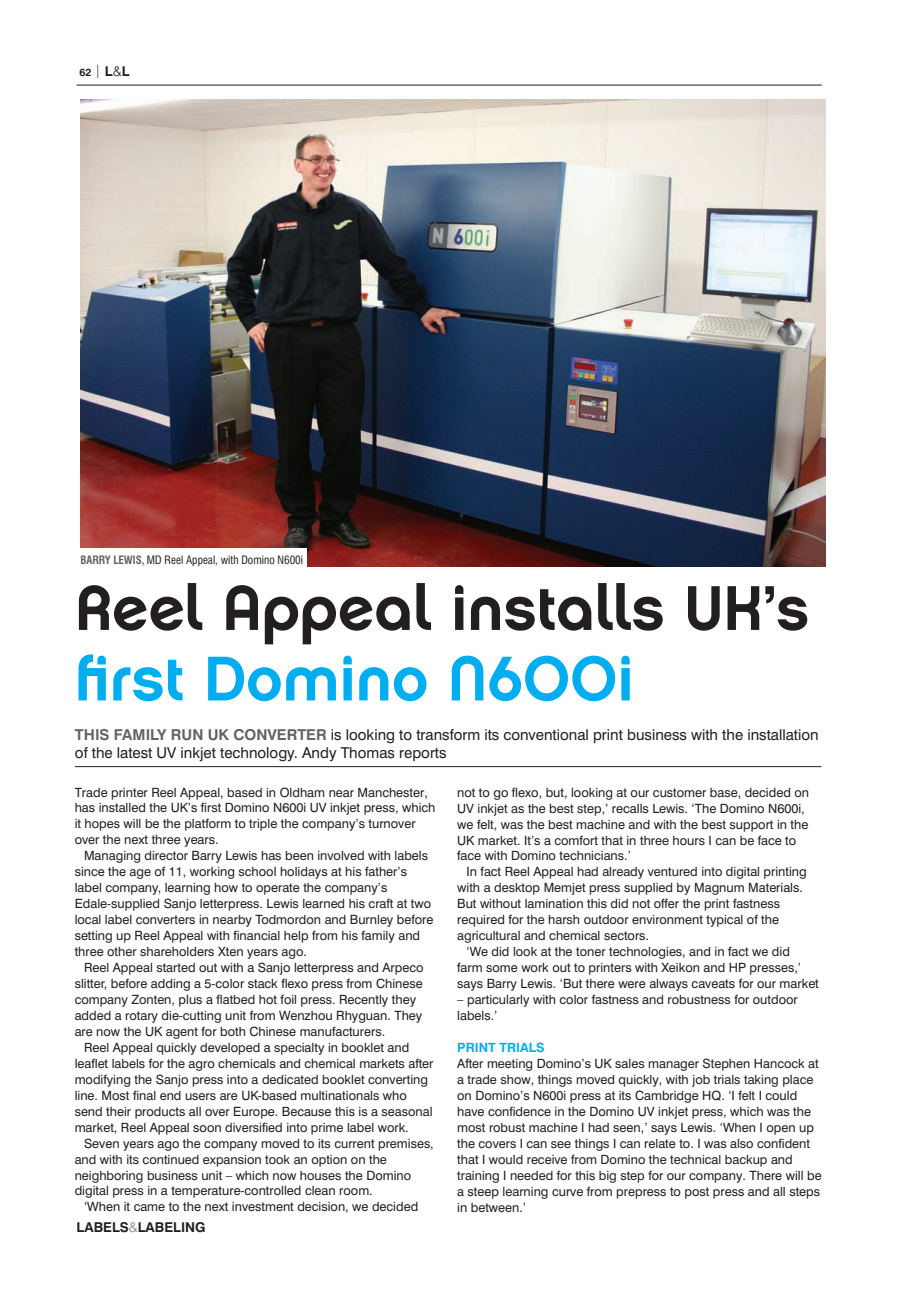
<style>
.page{position:relative;width:919px;height:1289px;background:#fff}
.page>*{position:absolute;margin:0;border:0;box-sizing:border-box;transform-origin:0 0}
.Headline{font:63px/70.5px "Chalet New York Nineteen Seventy";color:#231f20}
.Standfirst{font:15px/18px "Swiss 721 BT";color:#231f20}
.t1{font:700 13.5px "Swiss 721 BT";color:#231f20}
.body_copy{font:12.75px/15.9px "Swiss 721 BT";color:#231f20}
._1st_para{font:12.75px/15.9px "Swiss 721 BT";color:#231f20}
.Subhead{font:700 12.75px "Swiss 721 BT";color:#00aeef}
.Photocapton{font:condensed 11.25px "Swiss 721 BT";color:#231f20}
.t2{font:700 10.5px "Swiss 721 BT";color:#231f20}
.s1{font-weight:300;font-size:13.5px}
.s2{font-size:13.5px}
.s3{font-weight:700;color:#636366}
.s4{font-family:"Chalet New York Nineteen Eighty"}
.s5{color:#00aeef}
.s6{font-family:"Chalet New York Nineteen Eighty";color:#00aeef}
.s7{font-weight:300;color:#808285}
</style>
<div class="page">
<hr style="left:77px;top:85px;width:744px;height:1px;background:#231f20">
<img style="left:80px;top:100px;width:745px;height:466px">
<div style="left:74px;top:548px;width:233px;height:32px;background:#fff"></div>
<hr style="left:75px;top:766px;width:746px;height:1px;background:#231f20">
<p class="t2" style="left:80px;top:66px;width:51px">62 <span class="s1">|</span> <span class="s2">L</span><span class="s1">&amp;</span><span class="s2">L</span></p>
<p class="Photocapton" style="left:81px;top:553px;width:224px"><span class="s3">BARRY LEWIS,</span> MD Reel Appeal, with Domino N600i</p>
<p class="Headline" style="left:75px;top:572px;width:735px">Reel Appeal in<span class="s4">s</span>tall<span class="s4">s</span> UK’<span class="s4">s </span><span class="s5">fir</span><span class="s6">s</span><span class="s5">t Domino N600i</span></p>
<p class="Standfirst" style="left:75px;top:725px;width:745px"><span class="s3">THIS FAMILY RUN UK CONVERTER</span> is looking to transform its conventional print business with the installation of the latest UV inkjet technology. Andy Thomas reports</p>
<p class="_1st_para" style="left:75px;top:784px;width:362px">Trade printer Reel Appeal, based in Oldham near Manchester, has installed the UK’s first Domino N600i UV inkjet press, which it hopes will be the platform to triple the company’s turnover over the next three years.</p>
<p class="body_copy" style="left:75px;top:847px;width:360px;text-indent:9px">Managing director Barry Lewis has been involved with labels since the age of 11, working school holidays at his father’s label company, learning how to operate the company’s Edale-supplied Sanjo letterpress. Lewis learned his craft at two local label converters in nearby Todmordon and Burnley before setting up Reel Appeal with financial help from his family and three other shareholders Xten years ago.</p>
<p class="body_copy" style="left:75px;top:959px;width:350px;text-indent:9px">Reel Appeal started out with a Sanjo letterpress and Arpeco slitter, before adding a 5-color stack flexo press from Chinese company Zonten, plus a flatbed hot foil press. Recently they added a rotary die-cutting unit from Wenzhou Rhyguan. They are now the UK agent for both Chinese manufacturers.</p>
<p class="body_copy" style="left:75px;top:1039px;width:360px;text-indent:9px">Reel Appeal quickly developed a specialty in booklet and leaflet labels for the agro chemicals and chemical markets after modifying the Sanjo press into a dedicated booklet converting line. Most final end users are UK-based multinationals who send their products all over Europe. Because this is a seasonal market, Reel Appeal soon diversified into prime label work.</p>
<p class="body_copy" style="left:75px;top:1134px;width:360px;text-indent:9px">Seven years ago the company moved to its current premises, and with its continued expansion took an option on the neighboring business unit – which now houses the Domino digital press in a temperature-controlled clean room.</p>
<p class="body_copy" style="left:84px;top:1198px;width:335px">‘When it came to the next investment decision, we decided</p>
<p class="t1" style="left:77px;top:1218px;width:131px">LABELS<span class="s7">&amp;</span>LABELING</p>
<p class="body_copy" style="left:457px;top:784px;width:353px">not to go flexo, but, looking at our customer base, decided on UV inkjet as the best step,’ recalls Lewis. ‘The Domino N600i, we felt, was the best machine and with the best support in the UK market. It’s a comfort that in three hours I can be face to face with Domino technicians.’</p>
<p class="body_copy" style="left:457px;top:863px;width:351px;text-indent:9px">In fact Reel Appeal had already ventured into digital printing with a desktop Memjet press supplied by Magnum Materials.<br>But without lamination this did not offer the print fastness required for the harsh outdoor environment typical of the agricultural and chemical sectors.</p>
<p class="body_copy" style="left:457px;top:943px;width:363px;text-indent:9px">‘We did look at the toner technologies, and in fact we did<br>farm some work out to printers with Xeikon and HP presses,’ says Barry Lewis. ‘But there were always caveats for our market</p>
<p class="body_copy" style="left:457px;top:991px;width:342px">– particularly with color fastness and robustness for outdoor labels.’</p>
<p class="Subhead" style="left:457px;top:1039px;width:89px">PRINT TRIALS</p>
<p class="_1st_para" style="left:457px;top:1055px;width:366px">After meeting Domino’s UK sales manager Stephen Hancock at a trade show, things moved quickly, with job trials taking place on Domino’s N600i press at its Cambridge HQ. ‘I felt I could have confidence in the Domino UV inkjet press, which was the most robust machine I had seen,’ says Lewis. ‘When I open up the covers I can see things I can relate to. I was also confident that I would receive from Domino the technical backup and training I needed for this big step for our company. There will be a steep learning curve from prepress to post press and all steps in between.’</p>
</div>
